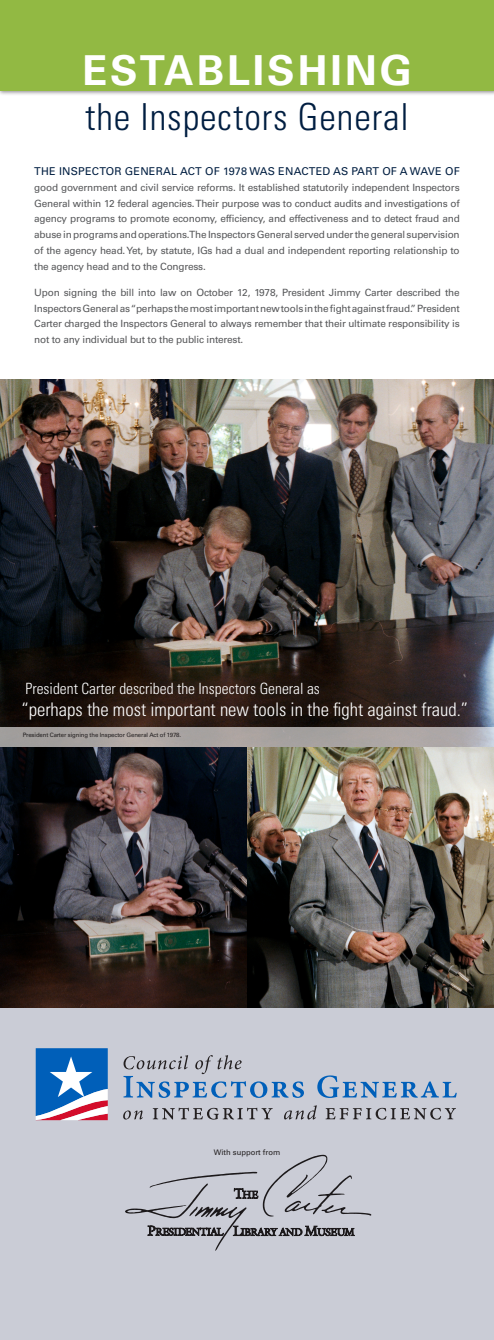
<style>
.page{position:relative;width:494px;height:1340px;background:#fff}
.page>*{position:absolute;margin:0;border:0;box-sizing:border-box;transform-origin:0 0}
.t1{font:700 41.2px "Univers LT Std";letter-spacing:.07em;color:#fff}
.t2{font:300 condensed 37.2px "Univers LT Std";letter-spacing:.025em;color:#001e41}
.t3{font:300 condensed 18.68px "Univers LT Std";color:#fff}
.t4{font:300 condensed 15.48px "Univers LT Std";color:#fff}
.body_text{font:10.8px "Univers LT Std";letter-spacing:.02em;color:#001e41}
.body_text-2{font:10px/15.8px "Univers LT Std";letter-spacing:-.02em;color:#57585a;text-align:justify}
.body_text-3{font:7.64px "Univers LT Std";color:#231f20}
.body_text-4{font:6px "Univers LT Std";letter-spacing:-.02em;color:#231f20}
</style>
<div class="page">
<div style="left:0;top:0;width:493px;height:96px;background:#231f20;opacity:.5"></div>
<div style="left:0;top:0;width:493px;height:91px;background:#92b943"></div>
<img style="left:0;top:746px;width:493px;height:262px">
<img style="left:0;top:379px;width:493px;height:347px">
<svg style="left:0;top:726px;width:493px;height:20px;background:#a39e9c"></svg>
<div style="left:0;top:1008px;width:493px;height:331px;background:#caccd6"></div>
<svg style="left:36px;top:1048px;width:72px;height:72px;background:#5883bf"></svg>
<svg style="left:123px;top:1055px;width:180px;height:42px"></svg>
<svg style="left:317px;top:1075px;width:139px;height:22px"></svg>
<svg style="left:123px;top:1110px;width:20px;height:9px"></svg>
<svg style="left:153px;top:1107px;width:119px;height:12px"></svg>
<svg style="left:284px;top:1105px;width:32px;height:14px"></svg>
<svg style="left:325px;top:1107px;width:130px;height:12px"></svg>
<svg style="left:125px;top:1154px;width:246px;height:96px"></svg>
<p class="t1" style="left:82px;top:46px;width:331px">ESTABLISHING</p>
<p class="t2" style="left:85px;top:94px;width:325px">the Inspectors General</p>
<p class="body_text" style="left:34px;top:165px;width:426px">THE INSPECTOR GENERAL ACT OF 1978 WAS ENACTED AS PART OF A WAVE OF</p>
<p class="body_text-2" style="left:34px;top:179px;width:426px">good government and civil service reforms. It established statutorily independent Inspectors General within 12 federal agencies. Their purpose was to conduct audits and investigations of agency programs to promote economy, efficiency, and effectiveness and to detect fraud and abuse in programs and operations. The Inspectors General served under the general supervision of the agency head. Yet, by statute, IGs had a dual and independent reporting relationship to the agency head and to the Congress.</p>
<p class="body_text-2" style="left:34px;top:284px;width:426px">Upon signing the bill into law on October 12, 1978, President Jimmy Carter described the Inspectors General as “perhaps the most important new tools in the fight against fraud.” President Carter charged the Inspectors General to always remember that their ultimate responsibility is not to any individual but to the public interest.</p>
<p class="t4" style="left:25px;top:678px;width:295px">President Carter described the Inspectors General as</p>
<p class="t3" style="left:22px;top:698px;width:447px">“perhaps the most important new tools in the fight against fraud.”</p>
<p class="body_text-4" style="left:23px;top:731px;width:160px">President Carter signing the Inspector General Act of 1978.</p>
<p class="body_text-3" style="left:213px;top:1147px;width:68px">With support from</p>
</div>
